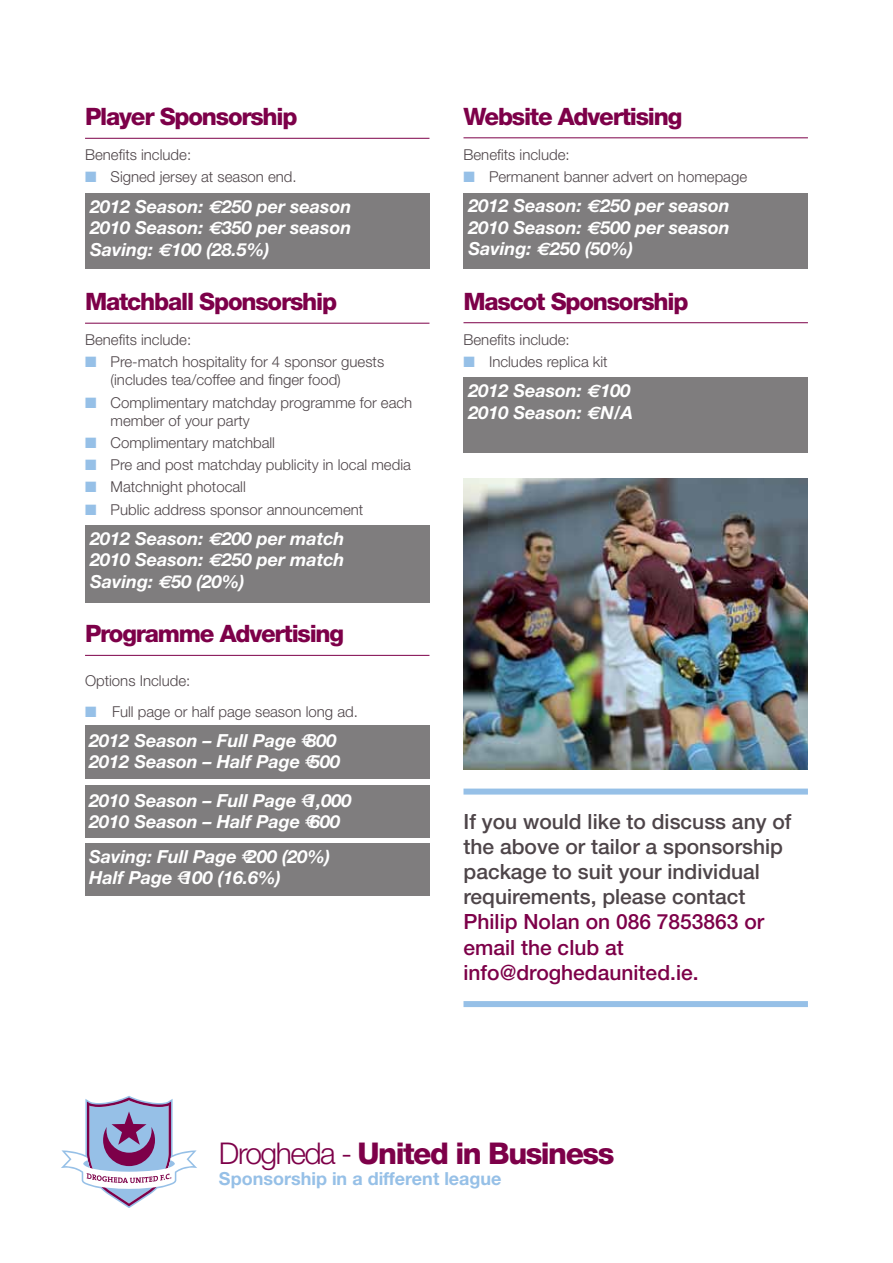
<style>
.page{position:relative;width:893px;height:1263px;background:#fff}
.page>*{position:absolute;margin:0;border:0;box-sizing:border-box;transform-origin:0 0}
.t1{font:800 30px "Helvetica Neue";letter-spacing:-.05em;color:#7d0049}
.t2{font:800 24px "Helvetica Neue";letter-spacing:-.05em;color:#7d0049}
.t3{font:500 21px/25.2px "Helvetica Neue";color:#4e4549}
.t4{font:500 21px/25.2px "Helvetica Neue";color:#7d0049}
.t5{font:italic 700 18px/21.6px "Helvetica Neue";color:#fff}
.t6{font:700 18px "Helvetica Neue";color:#96c0e7}
.t7{font:300 15px/18px "Helvetica Neue";color:#4e4549}
.s1{color:#96c0e7}
.s2{font-family:"Euro Sans"}
.s3{font-weight:300}
</style>
<div class="page">
<div style="left:463px;top:194px;width:345px;height:75px;background:#7f7d7e"></div>
<div style="left:463px;top:377px;width:345px;height:75px;background:#7f7d7e"></div>
<div style="left:85px;top:194px;width:344px;height:75px;background:#7f7d7e"></div>
<div style="left:85px;top:725px;width:344px;height:53px;background:#7f7d7e"></div>
<div style="left:85px;top:785px;width:344px;height:53px;background:#7f7d7e"></div>
<div style="left:85px;top:843px;width:344px;height:53px;background:#7f7d7e"></div>
<div style="left:85px;top:525px;width:344px;height:77px;background:#7f7d7e"></div>
<svg style="left:61px;top:1096px;width:136px;height:112px"></svg>
<hr style="left:85px;top:138px;width:344px;height:1px;background:#7d0049">
<hr style="left:85px;top:323px;width:344px;height:1px;background:#7d0049">
<hr style="left:85px;top:655px;width:344px;height:1px;background:#7d0049">
<hr style="left:463px;top:137px;width:345px;height:1px;background:#7d0049">
<hr style="left:463px;top:322px;width:345px;height:1px;background:#7d0049">
<div style="left:463px;top:788px;width:345px;height:6px;background:#96c0e7"></div>
<div style="left:463px;top:1001px;width:345px;height:6px;background:#96c0e7"></div>
<img style="left:463px;top:479px;width:345px;height:290px">
<h2 class="t2" style="left:85px;top:102px;width:214px">Player Sponsorship</h2>
<p class="t7" style="left:85px;top:145px;width:108px">Benefits include:</p>
<p class="t7" style="left:85px;top:168px;width:213px"><span class="s1">■</span> Signed jersey at season end.</p>
<p class="t5" style="left:90px;top:195px;width:263px;text-align:justify">2012 Season: <span class="s2">€</span>250 per season 2010 Season: <span class="s2">€</span>350 per season Saving: <span class="s2">€</span>100 (28.5%)</p>
<h2 class="t2" style="left:85px;top:287px;width:254px">Matchball Sponsorship</h2>
<p class="t7" style="left:85px;top:330px;width:108px">Benefits include:</p>
<p class="t7" style="left:111px;top:353px;width:275px;text-indent:-26px"><span class="s1">■</span> Pre-match hospitality for 4 sponsor guests (includes tea/coffee and finger food)</p>
<p class="t7" style="left:111px;top:393px;width:303px;text-indent:-26px"><span class="s1">■</span> Complimentary matchday programme for each member of your party</p>
<p class="t7" style="left:85px;top:433px;width:191px"><span class="s1">■</span> Complimentary matchball</p>
<p class="t7" style="left:85px;top:455px;width:327px"><span class="s1">■</span> Pre and post matchday publicity in local media</p>
<p class="t7" style="left:85px;top:478px;width:162px"><span class="s1">■</span> Matchnight photocall</p>
<p class="t7" style="left:85px;top:500px;width:280px"><span class="s1">■</span> Public address sponsor announcement</p>
<p class="t5" style="left:90px;top:527px;width:256px;text-align:justify">2012 Season: <span class="s2">€</span>200 per match 2010 Season: <span class="s2">€</span>250 per match Saving: <span class="s2">€</span>50 (20%)</p>
<h2 class="t2" style="left:85px;top:619px;width:261px">Programme Advertising</h2>
<p class="t7" style="left:85px;top:671px;width:107px">Options Include:</p>
<p class="t7" style="left:85px;top:702px;width:274px"><span class="s1">■</span> Full page or half page season long ad.</p>
<p class="t5" style="left:89px;top:729px;width:252px">2012 Season – Full Page €800<br>2012 Season – Half Page €500</p>
<p class="t5" style="left:89px;top:789px;width:264px">2010 Season – Full Page €1,000<br>2010 Season – Half Page €600</p>
<p class="t5" style="left:89px;top:845px;width:242px">Saving: Full Page €200 (20%)<br>Half Page €100 (16.6%)</p>
<h2 class="t2" style="left:463px;top:102px;width:220px">Website Advertising</h2>
<p class="t7" style="left:463px;top:145px;width:108px">Benefits include:</p>
<p class="t7" style="left:463px;top:167px;width:285px"><span class="s1">■</span> Permanent banner advert on homepage</p>
<p class="t5" style="left:468px;top:194px;width:263px;text-align:justify">2012 Season: <span class="s2">€</span>250 per season 2010 Season: <span class="s2">€</span>500 per season Saving: <span class="s2">€</span>250 (50%)</p>
<h2 class="t2" style="left:463px;top:287px;width:227px">Mascot Sponsorship</h2>
<p class="t7" style="left:463px;top:330px;width:108px">Benefits include:</p>
<p class="t7" style="left:463px;top:352px;width:146px"><span class="s1">■</span> Includes replica kit</p>
<p class="t5" style="left:468px;top:379px;width:166px">2012 Season: <span class="s2">€</span>100<br>2010 Season: <span class="s2">€</span>N/A</p>
<h3 class="t3" style="left:463px;top:808px;width:329px">If you would like to discuss any of the above or tailor a sponsorship package to suit your individual requirements, please contact</h3>
<h3 class="t4" style="left:463px;top:909px;width:302px">Philip Nolan on 086 7853863 or email the club at info@droghedaunited.ie.</h3>
<h1 class="t1" style="left:219px;top:1135px;width:397px"><span class="s3">Drogheda -</span> United in Business</h1>
<p class="t6" style="left:219px;top:1167px;width:284px">Sponsorship in a different league</p>
</div>
